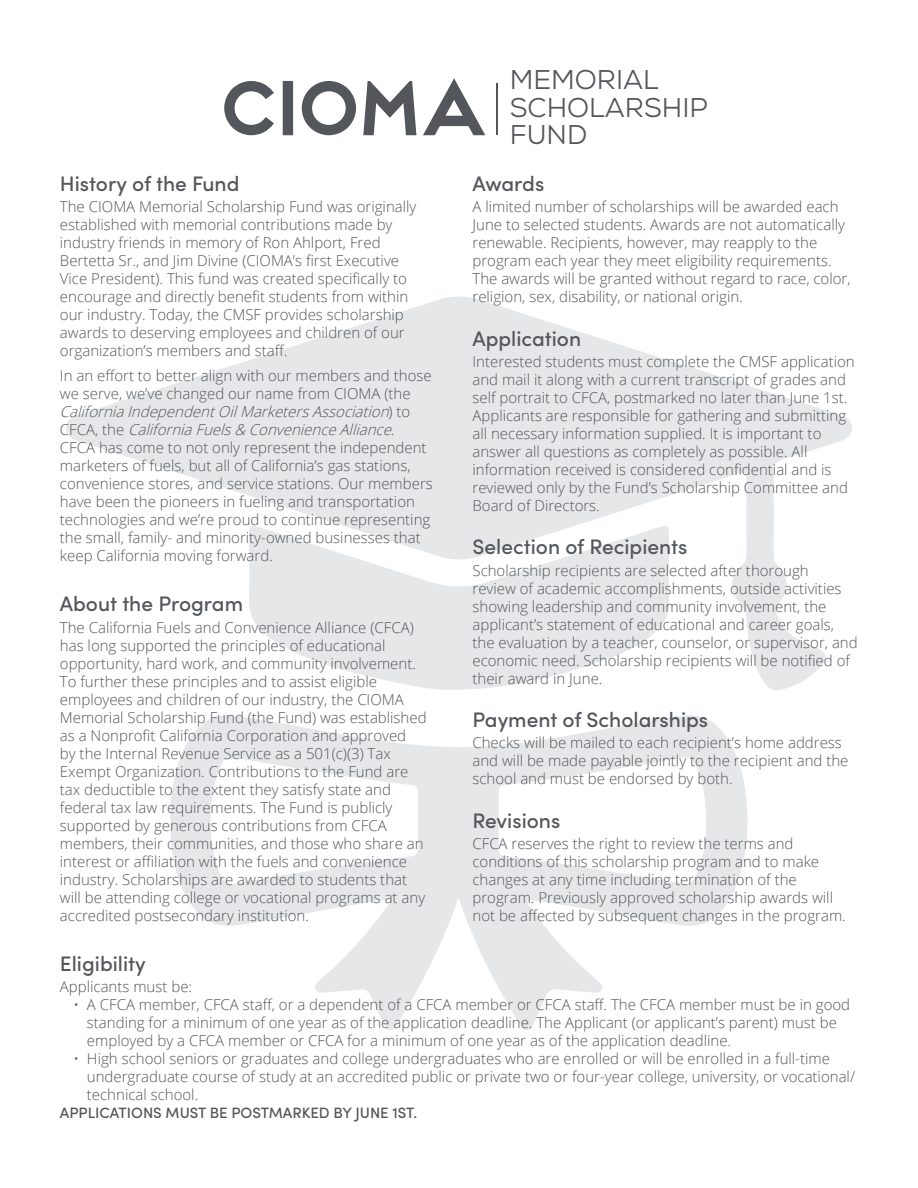
<style>
.page{position:relative;width:918px;height:1188px;background:#fff}
.page>*{position:absolute;margin:0;border:0;box-sizing:border-box;transform-origin:0 0}
.t1{font:73.2px "Frontage";letter-spacing:-.23em;color:#53565a}
.t2{font:27px/27px "Nexa";color:#53565a}
.t3{font:500 21px "Sofia Pro";color:#53565a}
.t4{font:300 15px/18px "Open Sans";color:#53565a}
.t5{font:500 15px "Sofia Pro";color:#53565a}
.s1{font-style:italic}
</style>
<div class="page">
<svg style="left:66px;top:297px;width:786px;height:393px"></svg>
<svg style="left:170px;top:715px;width:578px;height:315px"></svg>
<svg style="left:249px;top:524px;width:420px;height:166px;fill:#e6e7e9"></svg>
<svg style="left:224px;top:81px;width:50px;height:55px"></svg>
<div style="left:283px;top:81px;width:10px;height:54px;border:3px solid #53565a"></div>
<svg style="left:301px;top:78px;width:184px;height:58px"></svg>
<hr style="left:497px;top:83px;width:1px;height:52px;background:#54555a">
<h1 class="t1" style="left:211px;top:64px;width:281px">CIOMA</h1>
<h2 class="t2" style="left:510px;top:67px;width:200px">MEMORIAL<br>SCHOLARSHIP<br>FUND</h2>
<h3 class="t3" style="left:60px;top:168px;width:181px">History of the Fund</h3>
<p class="t4" style="left:60px;top:198px;width:358px">The CIOMA Memorial Scholarship Fund was originally established with memorial contributions made by industry friends in memory of Ron Ahlport, Fred Bertetta Sr., and Jim Divine (CIOMA’s first Executive Vice President). This fund was created specifically to encourage and directly benefit students from within our industry. Today, the CMSF provides scholarship awards to deserving employees and children of our organization’s members and staff.</p>
<p class="t4" style="left:60px;top:366px;width:374px">In an effort to better align with our members and those we serve, we’ve changed our name from CIOMA (the <span class="s1">CaliforniaIndependentOilMarketersAssociation</span>) t o<br>C F C A , t h e <span class="s1">CaliforniaFuels&amp; ConvenienceAlliance</span>.<br>CFCA has come to not only represent the independent marketers of fuels, but all of California’s gas stations, convenience stores, and service stations. Our members have been the pioneers in fueling and transportation technologies and we’re proud to continue representing the small, family- and minority-owned businesses that keep California moving forward.</p>
<h3 class="t3" style="left:60px;top:588px;width:185px">About the Program</h3>
<p class="t4" style="left:60px;top:618px;width:368px">The California Fuels and Convenience Alliance (CFCA) has long supported the principles of educational opportunity, hard work, and community involvement.<br>To further these principles and to assist eligible employees and children of our industry, the CIOMA Memorial Scholarship Fund (the Fund) was established as a Nonprofit California Corporation and approved<br>by the Internal Revenue Service as a 501(c)(3) Tax Exempt Organization. Contributions to the Fund are tax deductible to the extent they satisfy state and federal tax law requirements. The Fund is publicly supported by generous contributions from CFCA members, their communities, and those who share an interest or affiliation with the fuels and convenience industry. Scholarships are awarded to students that will be attending college or vocational programs at any accredited postsecondary institution.</p>
<h3 class="t3" style="left:472px;top:168px;width:73px">Awards</h3>
<p class="t4" style="left:472px;top:198px;width:380px">A limited number of scholarships will be awarded each June to selected students. Awards are not automatically renewable. Recipients, however, may reapply to the program each year they meet eligibility requirements.<br>The awards will be granted without regard to race, color, religion, sex, disability, or national origin.</p>
<h3 class="t3" style="left:472px;top:323px;width:110px">Application</h3>
<p class="t4" style="left:472px;top:352px;width:384px">Interested students must complete the CMSF application and mail it along with a current transcript of grades and self portrait to CFCA, postmarked no later than June 1st.<br>Applicants are responsible for gathering and submitting all necessary information supplied. It is important to answer all questions as completely as possible. All information received is considered confidential and is reviewed only by the Fund’s Scholarship Committee and Board of Directors.</p>
<h3 class="t3" style="left:472px;top:531px;width:216px">Selection of Recipients</h3>
<p class="t4" style="left:472px;top:561px;width:387px">Scholarship recipients are selected after thorough<br>review of academic accomplishments, outside activities showing leadership and community involvement, the applicant’s statement of educational and career goals, the evaluation by a teacher, counselor, or supervisor, and economic need. Scholarship recipients will be notified of their award in June.</p>
<h3 class="t3" style="left:472px;top:704px;width:237px">Payment of Scholarships</h3>
<p class="t4" style="left:472px;top:734px;width:378px">Checks will be mailed to each recipient’s home address and will be made payable jointly to the recipient and the school and must be endorsed by both.</p>
<h3 class="t3" style="left:472px;top:805px;width:89px">Revisions</h3>
<p class="t4" style="left:472px;top:834px;width:375px">CFCA reserves the right to review the terms and conditions of this scholarship program and to make changes at any time including termination of the program. Previously approved scholarship awards will not be affected by subsequent changes in the program.</p>
<h3 class="t3" style="left:60px;top:948px;width:87px">Eligibility</h3>
<p class="t4" style="left:60px;top:977px;width:134px">Applicants must be:</p>
<p class="t4" style="left:87px;top:995px;width:765px;text-indent:-14px">• A CFCA member, CFCA staff, or a dependent of a CFCA member or CFCA staff. The CFCA member must be in good standing for a minimum of one year as of the application deadline. The Applicant (or applicant’s parent) must be employed by a CFCA member or CFCA for a minimum of one year as of the application deadline.</p>
<p class="t4" style="left:87px;top:1049px;width:770px;text-indent:-14px">• High school seniors or graduates and college undergraduates who are enrolled or will be enrolled in a full-time undergraduate course of study at an accredited public or private two or four-year college, university, or vocational/ technical school.</p>
<p class="t5" style="left:60px;top:1102px;width:359px">APPLICATIONS MUST BE POSTMARKED BY JUNE 1ST.</p>
</div>
